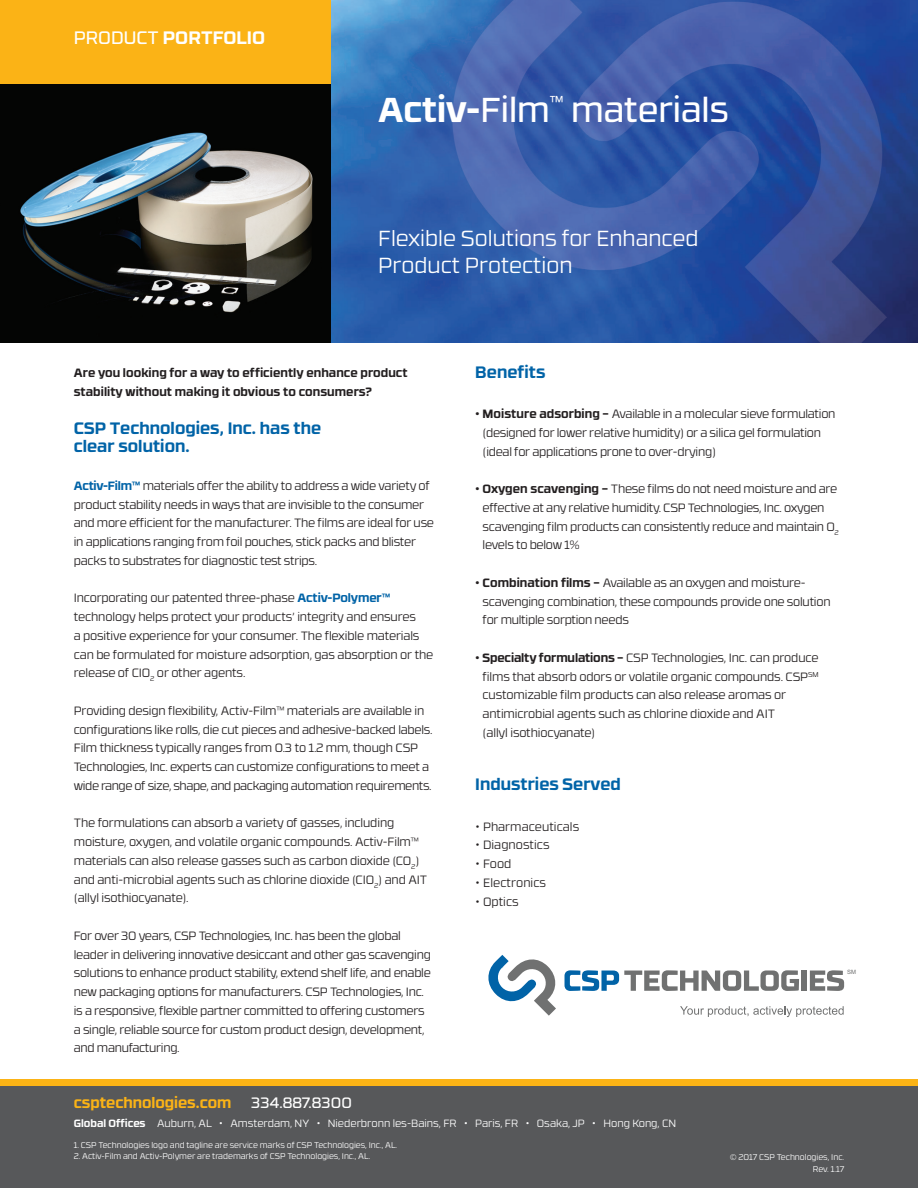
<style>
.page{position:relative;width:918px;height:1188px;background:#fff}
.page>*{position:absolute;margin:0;border:0;box-sizing:border-box;transform-origin:0 0}
.t1{font:34.5px "RB No 3.1";color:#fff}
.t2{font:300 21.75px/27px "RB No 3.1";color:#fff}
.t3{font:700 18px "RB No 3.1";color:#fff}
.t4{font:700 16.5px/18.8px "RB No 3.1";letter-spacing:.005em;color:#0163a7}
.t5{font:700 15px "RB No 3.1";color:#fbb316}
.t6{font:15px "RB No 3.1";color:#fff}
.t7{font:300 12px/18.8px "RB No 3.1";letter-spacing:-.02em;color:#231f20}
.t8{font:700 12px/18.8px "RB No 3.1";letter-spacing:.005em;color:#231f20}
.t9{font:300 12px "RB No 3.1";letter-spacing:.005em;color:#231f20}
.t10{font:300 10.5px "RB No 3.1";color:#fff}
.t11{font:300 8.25px/12px "RB No 3.1";color:#fff;text-align:right}
.t12{font:6px "Arial";color:#707171}
.s1{font-weight:400}
.s2{font-weight:700}
.s3{font-weight:700;color:#0163a7}
</style>
<div class="page">
<img style="left:331px;top:0;width:587px;height:342px">
<img style="left:0;top:84px;width:331px;height:258px">
<div style="left:0;top:0;width:331px;height:84px;background:#fbb316"></div>
<svg style="left:565px;top:970px;width:234px;height:21px"></svg>
<div style="left:802px;top:971px;width:5px;height:20px;background:#707171"></div>
<svg style="left:810px;top:970px;width:34px;height:21px"></svg>
<svg style="left:488px;top:955px;width:68px;height:61px"></svg>
<svg style="left:680px;top:1006px;width:164px;height:11px"></svg>
<div style="left:0;top:1083px;width:918px;height:105px;background:#57585a"></div>
<div style="left:0;top:1080px;width:918px;height:6px;background:#fbb316"></div>
<h3 class="t3" style="left:74px;top:23px;width:193px"><span class="s1">PRODUCT</span> PORTFOLIO</h3>
<h1 class="t1" style="left:378px;top:83px;width:352px"><span class="s2">Activ-</span>Film<sup>™</sup> materials</h1>
<h2 class="t2" style="left:378px;top:223px;width:322px">Flexible Solutions for Enhanced<br>Product Protection</h2>
<p class="t8" style="left:74px;top:363px;width:335px">Are you looking for a way to efficiently enhance product stability without making it obvious to consumers?</p>
<h3 class="t4" style="left:74px;top:417px;width:249px">CSP Technologies, Inc. has the clear solution.</h3>
<p class="t7" style="left:74px;top:476px;width:362px"><span class="s3">Activ-Film™</span> materials offer the ability to address a wide variety of product stability needs in ways that are invisible to the consumer and more efficient for the manufacturer. The films are ideal for use in applications ranging from foil pouches, stick packs and blister packs to substrates for diagnostic test strips.</p>
<p class="t7" style="left:74px;top:588px;width:361px">Incorporating our patented three-phase <span class="s3">Activ-Polymer™ </span>technology helps protect your products’ integrity and ensures<br>a positive experience for your consumer. The flexible materials can be formulated for moisture adsorption, gas absorption or the release of CIO<sub>2</sub> or other agents.</p>
<p class="t7" style="left:74px;top:701px;width:360px">Providing design flexibility, Activ-Film™ materials are available in configurations like rolls, die cut pieces and adhesive-backed labels.<br>Film thickness typically ranges from 0.3 to 1.2 mm, though CSP Technologies, Inc. experts can customize configurations to meet a wide range of size, shape, and packaging automation requirements.</p>
<p class="t7" style="left:74px;top:813px;width:355px">The formulations can absorb a variety of gasses, including moisture, oxygen, and volatile organic compounds. Activ-Film™ materials can also release gasses such as carbon dioxide (CO<sub>2</sub>) and anti-microbial agents such as chlorine dioxide (CIO<sub>2</sub>) and AIT (allyl isothiocyanate).</p>
<p class="t7" style="left:74px;top:926px;width:359px">For over 30 years, CSP Technologies, Inc. has been the global leader in delivering innovative desiccant and other gas scavenging solutions to enhance product stability, extend shelf life, and enable new packaging options for manufacturers. CSP Technologies, Inc. is a responsive, flexible partner committed to offering customers a single, reliable source for custom product design, development, and manufacturing.</p>
<h3 class="t4" style="left:475px;top:361px;width:72px">Benefits</h3>
<p class="t7" style="left:483px;top:404px;width:354px;text-indent:-7px"><span class="s2">• Moisture adsorbing –</span> Available in a molecular sieve formulation (designed for lower relative humidity) or a silica gel formulation (ideal for applications prone to over-drying)</p>
<p class="t7" style="left:483px;top:479px;width:358px;text-indent:-7px"><span class="s2">• Oxygen scavenging –</span> These films do not need moisture and are effective at any relative humidity. CSP Technologies, Inc. oxygen scavenging film products can consistently reduce and maintain O<sub>2 </sub>levels to below 1%</p>
<p class="t7" style="left:483px;top:573px;width:349px;text-indent:-7px"><span class="s2">• Combination films –</span> Available as an oxygen and moisture&shy;scavenging combination, these compounds provide one solution for multiple sorption needs</p>
<p class="t7" style="left:483px;top:648px;width:338px;text-indent:-7px"><span class="s2">• Specialty formulations –</span> CSP Technologies, Inc. can produce films that absorb odors or volatile organic compounds. CSP<sup>SM </sup>customizable film products can also release aromas or antimicrobial agents such as chlorine dioxide and AIT<br>(allyl isothiocyanate)</p>
<h3 class="t4" style="left:475px;top:774px;width:147px">Industries Served</h3>
<p class="t9" style="left:475px;top:818px;width:106px">• Pharmaceuticals</p>
<p class="t9" style="left:475px;top:836px;width:76px">• Diagnostics</p>
<p class="t7" style="left:475px;top:854px;width:38px">• Food</p>
<p class="t9" style="left:475px;top:874px;width:72px">• Electronics</p>
<p class="t7" style="left:475px;top:891px;width:45px">• Optics</p>
<p class="t12" style="left:847px;top:968px;width:11px">SM</p>
<p class="t5" style="left:74px;top:1091px;width:159px">csptechnologies.com</p>
<p class="t6" style="left:251px;top:1091px;width:102px">334.887.8300</p>
<p class="t10" style="left:74px;top:1116px;width:604px"><span class="s2">Global Offices</span> Auburn, AL • Amsterdam, NY • Niederbronn les-Bains, FR • Paris, FR • Osaka, JP • Hong Kong, CN</p>
<p class="t11" style="left:74px;top:1139px;width:325px">1. CSP Technologies logo and tagline are service marks of CSP Technologies, Inc., AL.</p>
<p class="t11" style="left:74px;top:1150px;width:298px">2. Activ-Film and Activ-Polymer are trademarks of CSP Technologies, Inc., AL.</p>
<p class="t11" style="left:730px;top:1151px;width:116px">© 2017 CSP Technologies, Inc.<br>Rev. 1.17</p>
</div>
